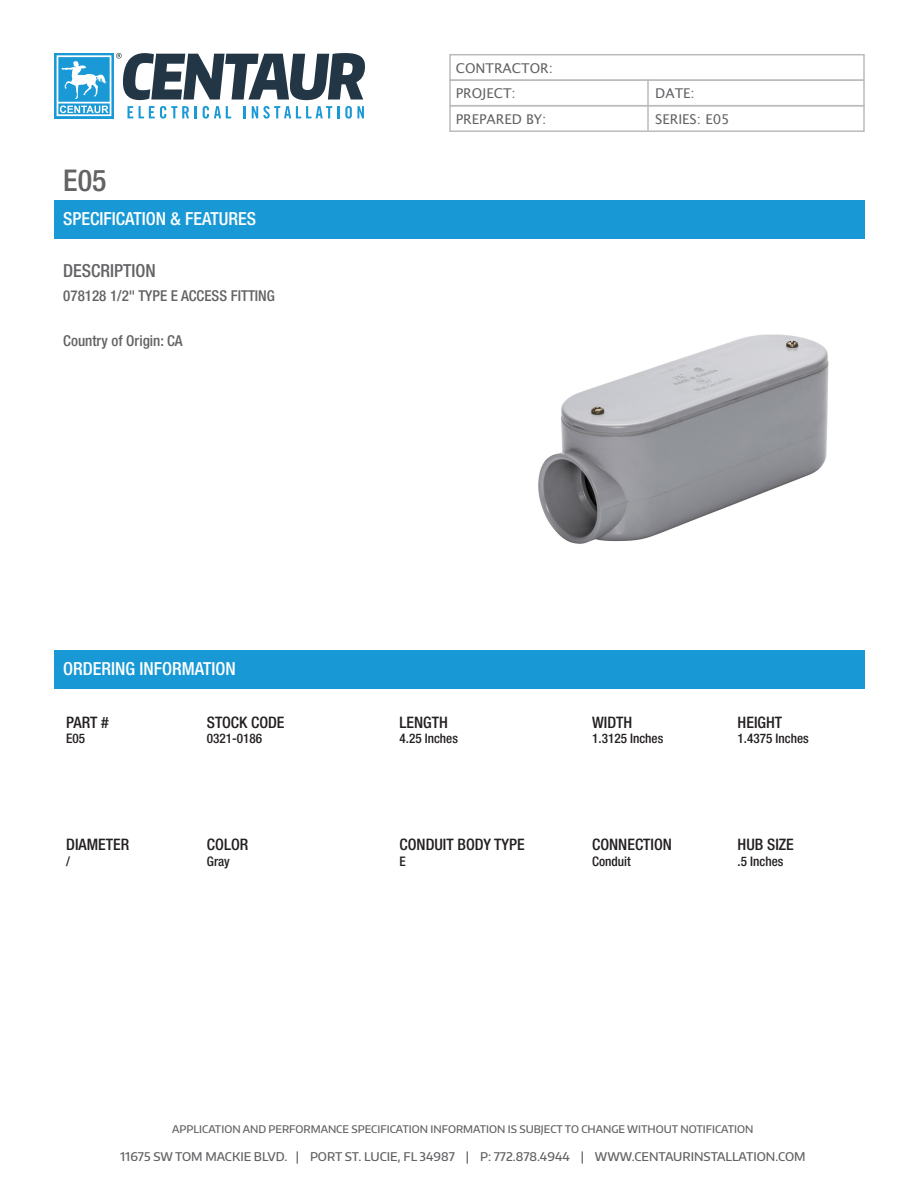
<style>
.page{position:relative;width:918px;height:1188px;background:#fff}
.page>*{position:absolute;margin:0;border:0;box-sizing:border-box;transform-origin:0 0}
.t1{font:500 condensed 30px "Helvetica Neue";color:#636366}
.t2{font:500 condensed 18px "Helvetica Neue";color:#fff}
.t3{font:500 condensed 18px "Helvetica Neue";color:#636366}
.t4{font:500 condensed 15.9px "Helvetica Neue";color:#231f20}
.t5{font:500 condensed 15px "Helvetica Neue";color:#636366}
.t6{font:13.5px "Lucida Grande";color:#636366}
.t7{font:500 condensed 13.2px "Helvetica Neue";color:#231f20}
.t8{font:500 12px "Encode Sans Normal";color:#636366}
.t9{font:500 10.5px "Encode Sans Normal";color:#636366}
</style>
<div class="page">
<svg style="left:54px;top:53px;width:3px;height:65px"></svg>
<svg style="left:57px;top:53px;width:308px;height:65px"></svg>
<div style="left:449px;top:54px;width:416px;height:27px;border:2px solid #babbbb"></div>
<div style="left:449px;top:79px;width:416px;height:27px;border:2px solid #babbbb"></div>
<hr style="left:647px;top:80px;width:2px;height:25px;background:#babbbb">
<div style="left:449px;top:105px;width:416px;height:27px;border:2px solid #babbbb"></div>
<hr style="left:647px;top:106px;width:2px;height:24px;background:#babbbb">
<div style="left:54px;top:200px;width:811px;height:39px;background:#1899d6"></div>
<div style="left:54px;top:650px;width:811px;height:39px;background:#1899d6"></div>
<img style="left:538px;top:334px;width:291px;height:210px">
<p class="t1" style="left:63px;top:163px;width:45px">E05</p>
<p class="t2" style="left:63px;top:208px;width:195px">SPECIFICATION &amp; FEATURES</p>
<p class="t3" style="left:63px;top:260px;width:94px">DESCRIPTION</p>
<p class="t5" style="left:63px;top:286px;width:213px">078128 1/2" TYPE E ACCESS FITTING</p>
<p class="t5" style="left:63px;top:331px;width:121px">Country of Origin: CA</p>
<p class="t6" style="left:456px;top:60px;width:99px">CONTRACTOR:</p>
<p class="t6" style="left:456px;top:86px;width:62px">PROJECT:</p>
<p class="t6" style="left:655px;top:86px;width:41px">DATE:</p>
<p class="t6" style="left:456px;top:111px;width:92px">PREPARED BY:</p>
<p class="t6" style="left:655px;top:111px;width:76px">SERIES: E05</p>
<p class="t2" style="left:63px;top:658px;width:174px">ORDERING INFORMATION</p>
<p class="t4" style="left:66px;top:712px;width:44px">PART #</p>
<p class="t7" style="left:66px;top:731px;width:21px">E05</p>
<p class="t4" style="left:207px;top:712px;width:79px">STOCK CODE</p>
<p class="t7" style="left:207px;top:731px;width:57px">0321-0186</p>
<p class="t4" style="left:400px;top:712px;width:50px">LENGTH</p>
<p class="t7" style="left:400px;top:731px;width:60px">4.25 Inches</p>
<p class="t4" style="left:592px;top:712px;width:42px">WIDTH</p>
<p class="t7" style="left:592px;top:731px;width:73px">1.3125 Inches</p>
<p class="t4" style="left:738px;top:712px;width:46px">HEIGHT</p>
<p class="t7" style="left:738px;top:731px;width:73px">1.4375 Inches</p>
<p class="t4" style="left:66px;top:835px;width:65px">DIAMETER</p>
<p class="t7" style="left:66px;top:854px;width:5px">/</p>
<p class="t4" style="left:207px;top:835px;width:43px">COLOR</p>
<p class="t7" style="left:207px;top:854px;width:24px">Gray</p>
<p class="t4" style="left:400px;top:835px;width:127px">CONDUIT BODY TYPE</p>
<p class="t7" style="left:400px;top:854px;width:8px">E</p>
<p class="t4" style="left:592px;top:835px;width:81px">CONNECTION</p>
<p class="t7" style="left:592px;top:854px;width:40px">Conduit</p>
<p class="t4" style="left:738px;top:835px;width:58px">HUB SIZE</p>
<p class="t7" style="left:738px;top:854px;width:47px">.5 Inches</p>
<p class="t9" style="left:172px;top:1122px;width:583px">APPLICATION AND PERFORMANCE SPECIFICATION INFORMATION IS SUBJECT TO CHANGE WITHOUT NOTIFICATION</p>
<p class="t8" style="left:120px;top:1149px;width:687px">11675 SW TOM MACKIE BLVD. | PORT ST. LUCIE, FL 34987 | P: 772.878.4944 | WWW.CENTAURINSTALLATION.COM</p>
</div>
